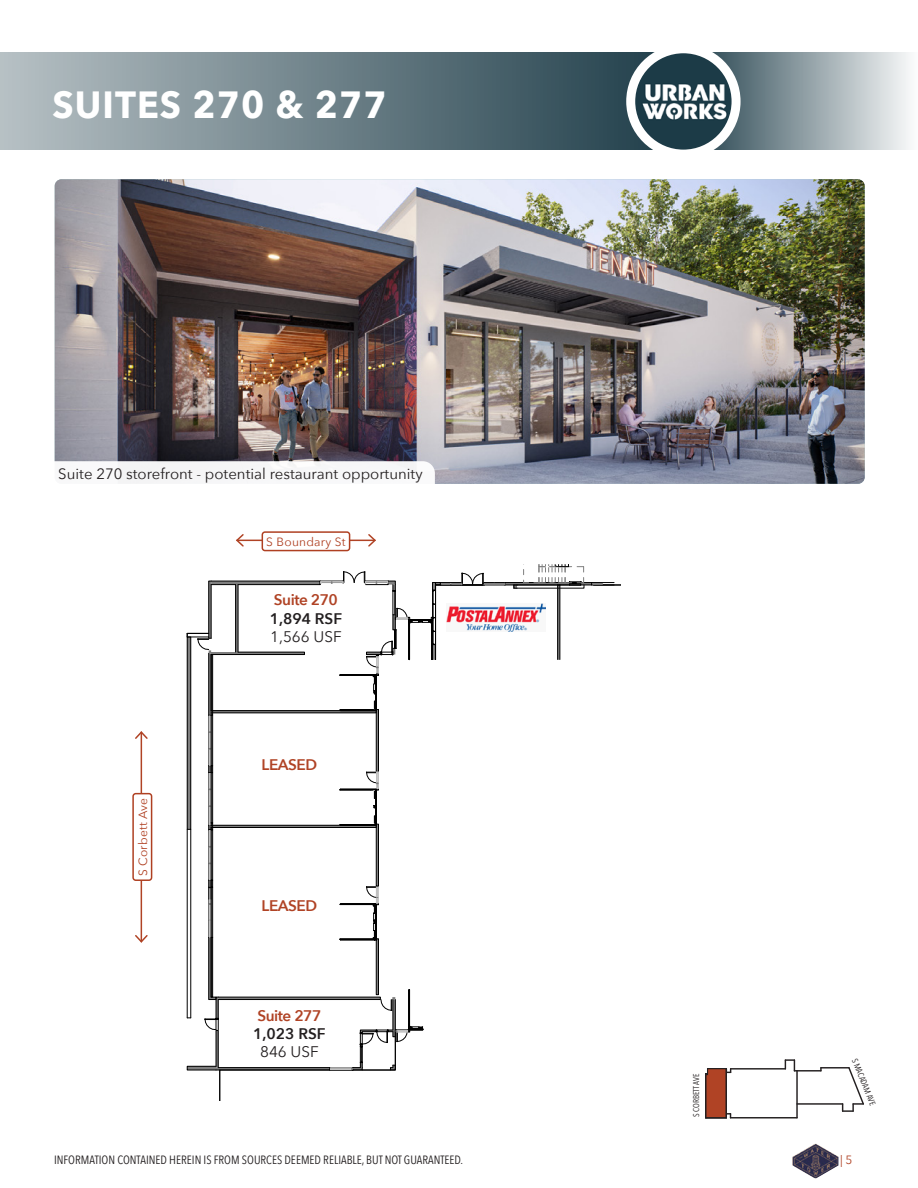
<style>
.page{position:relative;width:918px;height:1188px;background:#fff}
.page>*{position:absolute;margin:0;border:0;box-sizing:border-box;transform-origin:0 0}
._3-PAGE_HEADER{font:700 37.8px "Avenir Next";letter-spacing:.03em;color:#fff;scale:.95 1}
._9-FLOOR_PLAN_HEADER{font:600 15.3px "Avenir Next";letter-spacing:-.03em;color:#b04325}
._9A-FLOORPLAN_SF{font:600 15.3px "Avenir Next";color:#231f20}
._9A-FLOORPLAN_SF-2{font:15.3px "Avenir Next";color:#231f20}
._7-CAPTIONS{font:15px "Avenir Next";color:#231f20}
.t1{font:12px "Avenir Next Condensed";color:#231f20}
.Street_Name{font:12px "Avenir Next";letter-spacing:.02em;color:#af4022}
._9A-FLOORPLAN_SF-3{font:8.4px "Avenir Next Condensed";color:#231f20}
</style>
<div class="page">
<div style="left:0;top:53px;width:697px;height:97px;background:linear-gradient(to right,#b7c1c5,#1b3a46)"></div>
<svg style="left:733px;top:53px;width:176px;height:97px;background:#a1adb2"></svg>
<img style="left:636px;top:53px;width:97px;height:97px">
<div style="left:626px;top:44px;width:115px;height:115px;border:9px solid #fff;border-radius:50%"></div>
<img style="left:792px;top:1144px;width:46px;height:34px">
<svg style="left:187px;top:564px;width:434px;height:537px"></svg>
<img style="left:55px;top:179px;width:810px;height:305px">
<hr style="left:731px;top:1068px;width:54px;height:2px;background:#231f20">
<svg style="left:785px;top:1059px;width:10px;height:12px"></svg>
<hr style="left:794px;top:1070px;width:27px;height:2px;background:#231f20">
<hr style="left:821px;top:1067px;width:28px;height:2px;background:#231f20">
<svg style="left:842px;top:1067px;width:22px;height:45px"></svg>
<hr style="left:797px;top:1103px;width:46px;height:2px;background:#231f20">
<hr style="left:796px;top:1071px;width:2px;height:47px;background:#231f20">
<hr style="left:731px;top:1117px;width:66px;height:1px;background:#231f20">
<svg style="left:705px;top:1068px;width:26px;height:51px"></svg>
<div style="left:54px;top:461px;width:381px;height:23px;background:#f6f7f8"></div>
<hr style="left:141px;top:732px;width:1px;height:210px;background:#b04325">
<svg style="left:135px;top:934px;width:13px;height:9px"></svg>
<svg style="left:135px;top:731px;width:13px;height:9px"></svg>
<div style="left:133px;top:794px;width:19px;height:86px;background:#fff;border-radius:3px"></div>
<div style="left:132px;top:793px;width:20px;height:88px;border:2px solid #af4022;border-radius:3px"></div>
<hr style="left:237px;top:540px;width:138px;height:1px;background:#b04325">
<svg style="left:236px;top:534px;width:9px;height:13px"></svg>
<svg style="left:367px;top:534px;width:9px;height:13px"></svg>
<div style="left:262px;top:532px;width:88px;height:19px;background:#fff;border-radius:3px"></div>
<div style="left:262px;top:531px;width:88px;height:20px;border:2px solid #af4022;border-radius:3px"></div>
<img style="left:446px;top:603px;width:100px;height:28px">
<p class="_3-PAGE_HEADER" style="left:52px;top:72px;width:353px">SUITES 270 &amp; 277</p>
<p class="_7-CAPTIONS" style="left:58px;top:461px;width:366px">Suite 270 storefront - potential restaurant opportunity</p>
<p class="Street_Name" style="left:266px;top:532px;width:81px">S Boundary St</p>
<p class="_9-FLOOR_PLAN_HEADER" style="left:274px;top:587px;width:66px">Suite 270</p>
<p class="_9A-FLOORPLAN_SF" style="left:270px;top:605px;width:74px">1,894 RSF</p>
<p class="_9A-FLOORPLAN_SF-2" style="left:270px;top:624px;width:73px">1,566 USF</p>
<p class="Street_Name" style="left:133px;top:876px;width:80px;rotate:-90deg">S Corbett Ave</p>
<p class="_9-FLOOR_PLAN_HEADER" style="left:262px;top:751px;width:57px">LEASED</p>
<p class="_9-FLOOR_PLAN_HEADER" style="left:262px;top:892px;width:57px">LEASED</p>
<p class="_9-FLOOR_PLAN_HEADER" style="left:257px;top:1002px;width:66px">Suite 277</p>
<p class="_9A-FLOORPLAN_SF" style="left:253px;top:1020px;width:74px">1,023 RSF</p>
<p class="_9A-FLOORPLAN_SF-2" style="left:260px;top:1039px;width:60px">846 USF</p>
<p class="_9A-FLOORPLAN_SF-3" style="left:689px;top:1117px;width:45px;rotate:-90deg">S CORBETT AVE</p>
<p class="_9A-FLOORPLAN_SF-3" style="left:861px;top:1056px;width:51px;rotate:68deg">S MACADAM AVE</p>
<p class="t1" style="left:54px;top:1150px;width:411px">INFORMATION CONTAINED HEREIN IS FROM SOURCES DEEMED RELIABLE, BUT NOT GUARANTEED.</p>
<p class="Street_Name" style="left:840px;top:1150px;width:14px">| 5</p>
</div>
